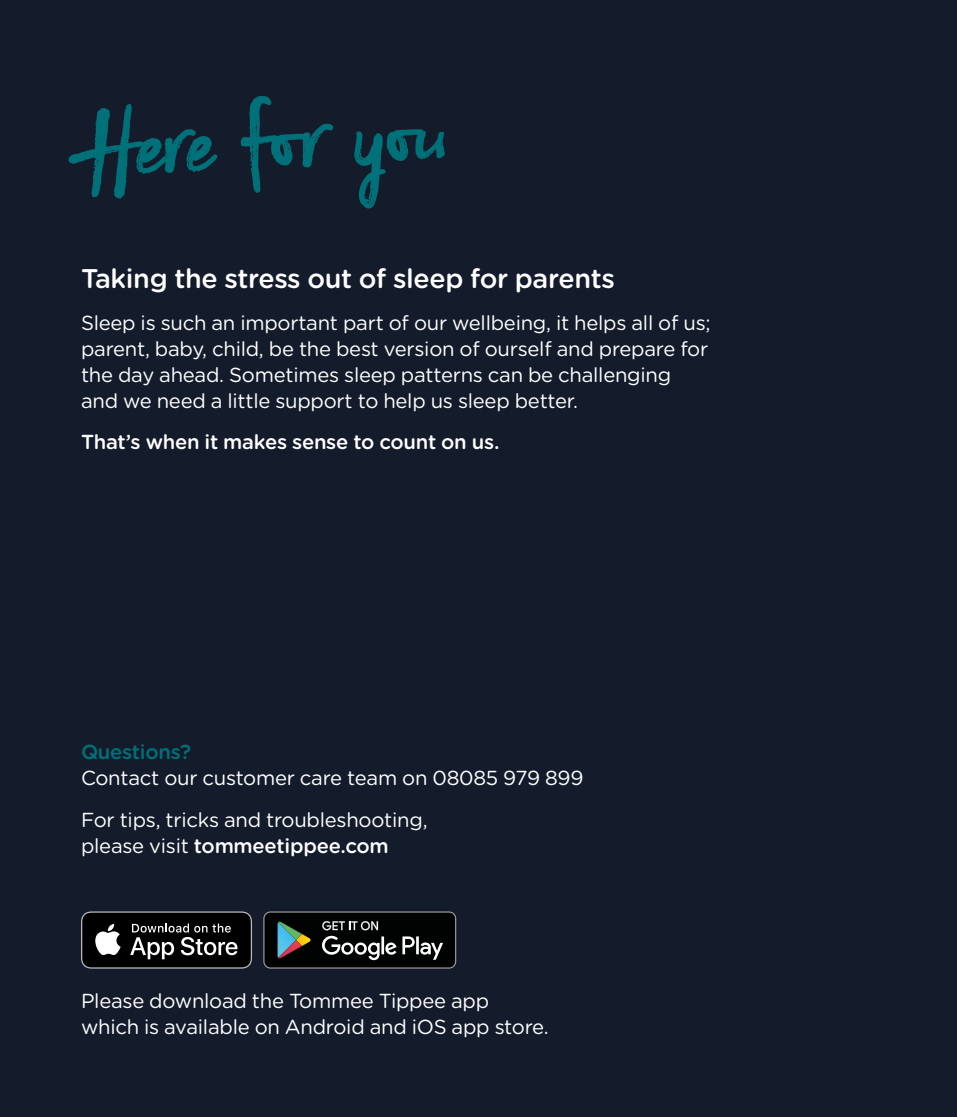
<style>
.page{position:relative;width:957px;height:1117px;background:#fff}
.page>*{position:absolute;margin:0;border:0;box-sizing:border-box;transform-origin:0 0}
.t1{font:143.1px "outbound TT";color:#007179}
.t2{font:500 27px "Gotham Rounded";letter-spacing:-.015em;color:#fff}
.t3{font:20.25px/25.9px "Gotham Rounded";letter-spacing:-.015em;color:#fff}
.t4{font:500 20.25px "Gotham Rounded";letter-spacing:-.015em;color:#fff}
.t5{font:500 20.25px "Gotham Rounded";letter-spacing:-.015em;color:#007179}
.s1{font-weight:400}
</style>
<div class="page">
<div style="left:0;top:0;width:957px;height:1116px;background:#141c2c"></div>
<svg style="left:81px;top:911px;width:171px;height:57px;background:#2f2f2f"></svg>
<svg style="left:263px;top:911px;width:193px;height:57px;background:#272929"></svg>
<h1 class="t1" style="left:70px;top:74px;width:377px;rotate:-2deg">Here for you</h1>
<h2 class="t2" style="left:81px;top:259px;width:535px">Taking the stress out of sleep for parents</h2>
<p class="t3" style="left:81px;top:309px;width:631px">Sleep is such an important part of our wellbeing, it helps all of us; parent, baby, child, be the best version of ourself and prepare for the day ahead. Sometimes sleep patterns can be challenging and we need a little support to help us sleep better.</p>
<p class="t4" style="left:81px;top:428px;width:420px">That’s when it makes sense to count on us.</p>
<p class="t5" style="left:81px;top:737px;width:111px">Questions?</p>
<p class="t3" style="left:81px;top:755px;width:504px;line-height:41.9px">Contact our customer care team on 08085 979 899<br>For tips, tricks and troubleshooting,</p>
<p class="t4" style="left:81px;top:830px;width:309px"><span class="s1">please visit</span> tommeetippee.com</p>
<p class="t3" style="left:81px;top:987px;width:469px">Please download the Tommee Tippee app which is available on Android and iOS app store.</p>
</div>
